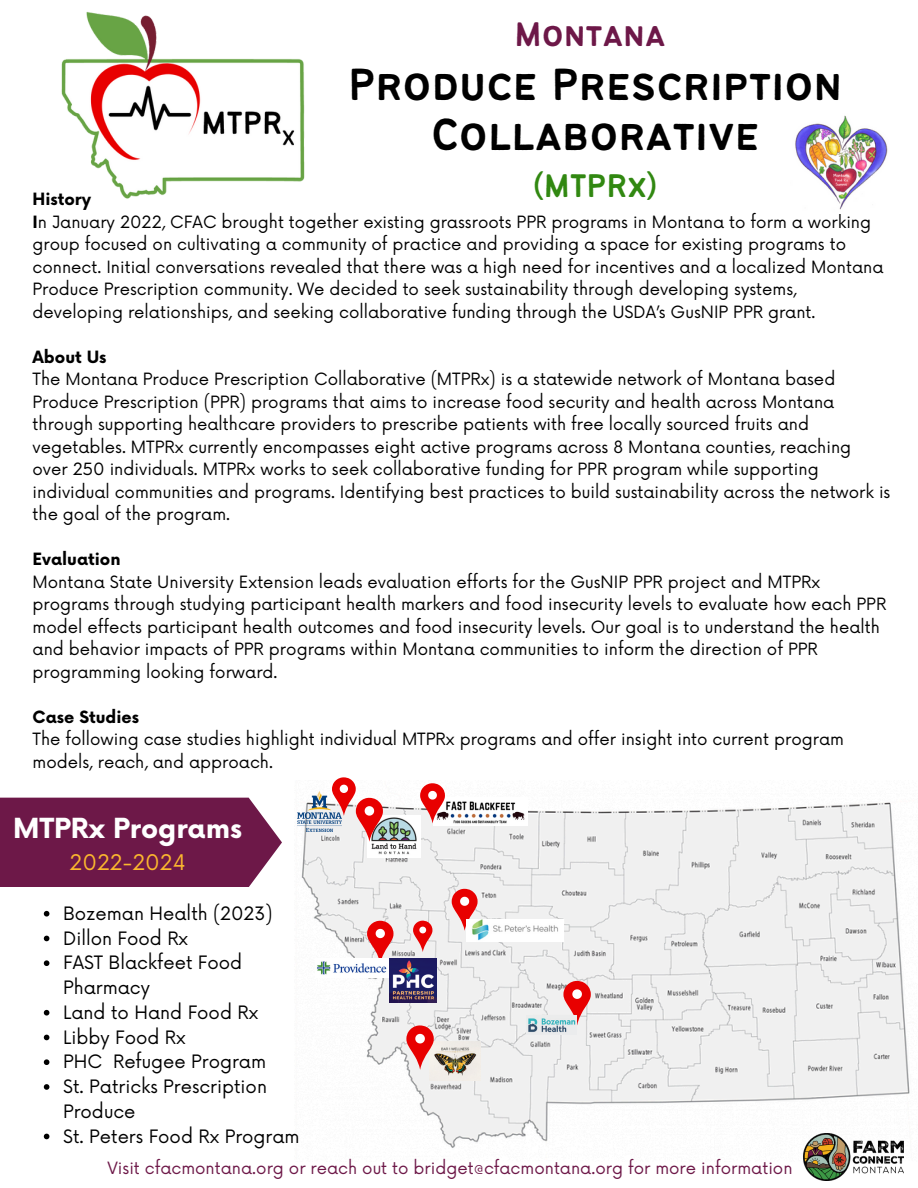
<style>
.page{position:relative;width:918px;height:1188px;background:#fff}
.page>*{position:absolute;margin:0;border:0;box-sizing:border-box;transform-origin:0 0}
.t1{font:49.5px/49.5px "Bantayog";color:#000;text-align:center}
.t2{font:37.5px "Bantayog";color:#6d1848}
.t3{font:36px "Bantayog";color:#318811}
.t4{font:700 27px "Now";color:#fff}
.t5{font:21px "Now";color:#fbb72e}
.t6{font:18px/24.8px "Now";color:#000}
.t7{font:16.5px/22.5px "Now";color:#000}
.t8{font:16.5px "Now";color:#6d1848}
.t9{font:700 16.5px "Now";color:#000}
.s1{font-weight:700}
</style>
<div class="page">
<img style="left:61px;top:12px;width:244px;height:187px">
<img style="left:301px;top:791px;width:609px;height:370px">
<svg style="left:413px;top:920px;width:19px;height:32px"></svg>
<svg style="left:452px;top:888px;width:25px;height:43px"></svg>
<svg style="left:367px;top:920px;width:27px;height:39px"></svg>
<img style="left:429px;top:1041px;width:51px;height:39px">
<svg style="left:406px;top:1025px;width:28px;height:45px"></svg>
<img style="left:433px;top:797px;width:94px;height:28px">
<svg style="left:420px;top:783px;width:25px;height:40px"></svg>
<img style="left:367px;top:816px;width:53px;height:41px">
<img style="left:316px;top:959px;width:74px;height:19px">
<img style="left:390px;top:959px;width:46px;height:43px">
<img style="left:466px;top:919px;width:97px;height:23px">
<img style="left:297px;top:792px;width:35px;height:39px">
<svg style="left:563px;top:981px;width:28px;height:44px"></svg>
<img style="left:527px;top:1015px;width:50px;height:20px">
<svg style="left:332px;top:777px;width:51px;height:65px"></svg>
<div style="left:0;top:798px;width:282px;height:89px;background:#6d1848"></div>
<img style="left:804px;top:1133px;width:100px;height:48px">
<img style="left:795px;top:115px;width:93px;height:95px">
<svg style="left:44px;top:911px;width:5px;height:6px"></svg>
<svg style="left:44px;top:936px;width:5px;height:5px"></svg>
<svg style="left:44px;top:960px;width:5px;height:6px"></svg>
<svg style="left:44px;top:1010px;width:5px;height:6px"></svg>
<svg style="left:44px;top:1035px;width:5px;height:5px"></svg>
<svg style="left:44px;top:1059px;width:5px;height:6px"></svg>
<svg style="left:44px;top:1084px;width:5px;height:6px"></svg>
<svg style="left:44px;top:1134px;width:5px;height:5px"></svg>
<p class="t2" style="left:514px;top:20px;width:153px">Montana</p>
<p class="t1" style="left:348px;top:63px;width:496px">Produce Prescription<br>Collaborative</p>
<p class="t3" style="left:533px;top:171px;width:127px">(MTPRx)</p>
<h1 class="t9" style="left:33px;top:191px;width:60px">History</h1>
<p class="t7" style="left:33px;top:212px;width:853px"><span class="s1">I</span>n January 2022, CFAC brought together existing grassroots PPR programs in Montana to form a working group focused on cultivating a community of practice and providing a space for existing programs to connect. Initial conversations revealed that there was a high need for incentives and a localized Montana Produce Prescription community. We decided to seek sustainability through developing systems, developing relationships, and seeking collaborative funding through the USDA’s GusNIP PPR grant.</p>
<p class="t9" style="left:33px;top:348px;width:76px">About Us</p>
<p class="t7" style="left:33px;top:369px;width:859px">The Montana Produce Prescription Collaborative (MTPRx) is a statewide network of Montana based Produce Prescription (PPR) programs that aims to increase food security and health across Montana through supporting healthcare providers to prescribe patients with free locally sourced fruits and vegetables. MTPRx currently encompasses eight active programs across 8 Montana counties, reaching over 250 individuals. MTPRx works to seek collaborative funding for PPR program while supporting individual communities and programs. Identifying best practices to build sustainability across the network is the goal of the program.</p>
<p class="t9" style="left:33px;top:551px;width:89px">Evaluation</p>
<p class="t7" style="left:33px;top:572px;width:855px">Montana State University Extension leads evaluation efforts for the GusNIP PPR project and MTPRx programs through studying participant health markers and food insecurity levels to evaluate how each PPR model effects participant health outcomes and food insecurity levels. Our goal is to understand the health and behavior impacts of PPR programs within Montana communities to inform the direction of PPR programming looking forward.</p>
<p class="t9" style="left:33px;top:708px;width:108px">Case Studies</p>
<p class="t7" style="left:33px;top:729px;width:813px">The following case studies highlight individual MTPRx programs and offer insight into current program models, reach, and approach.</p>
<p class="t4" style="left:13px;top:814px;width:230px">MTPRx Programs</p>
<p class="t5" style="left:70px;top:850px;width:118px">2022-2024</p>
<p class="t6" style="left:63px;top:902px;width:211px">Bozeman Health (2023)</p>
<p class="t6" style="left:63px;top:927px;width:127px">Dillon Food Rx</p>
<p class="t6" style="left:63px;top:951px;width:181px">FAST Blackfeet Food<br>Pharmacy</p>
<p class="t6" style="left:63px;top:1001px;width:197px">Land to Hand Food Rx</p>
<p class="t6" style="left:63px;top:1026px;width:124px">Libby Food Rx</p>
<p class="t6" style="left:63px;top:1050px;width:205px">PHC Refugee Program</p>
<p class="t6" style="left:63px;top:1075px;width:205px">St. Patricks Prescription<br>Produce</p>
<p class="t6" style="left:63px;top:1125px;width:238px">St. Peters Food Rx Program</p>
<p class="t8" style="left:108px;top:1159px;width:687px">Visit cfacmontana.org or reach out to bridget@cfacmontana.org for more information</p>
</div>
